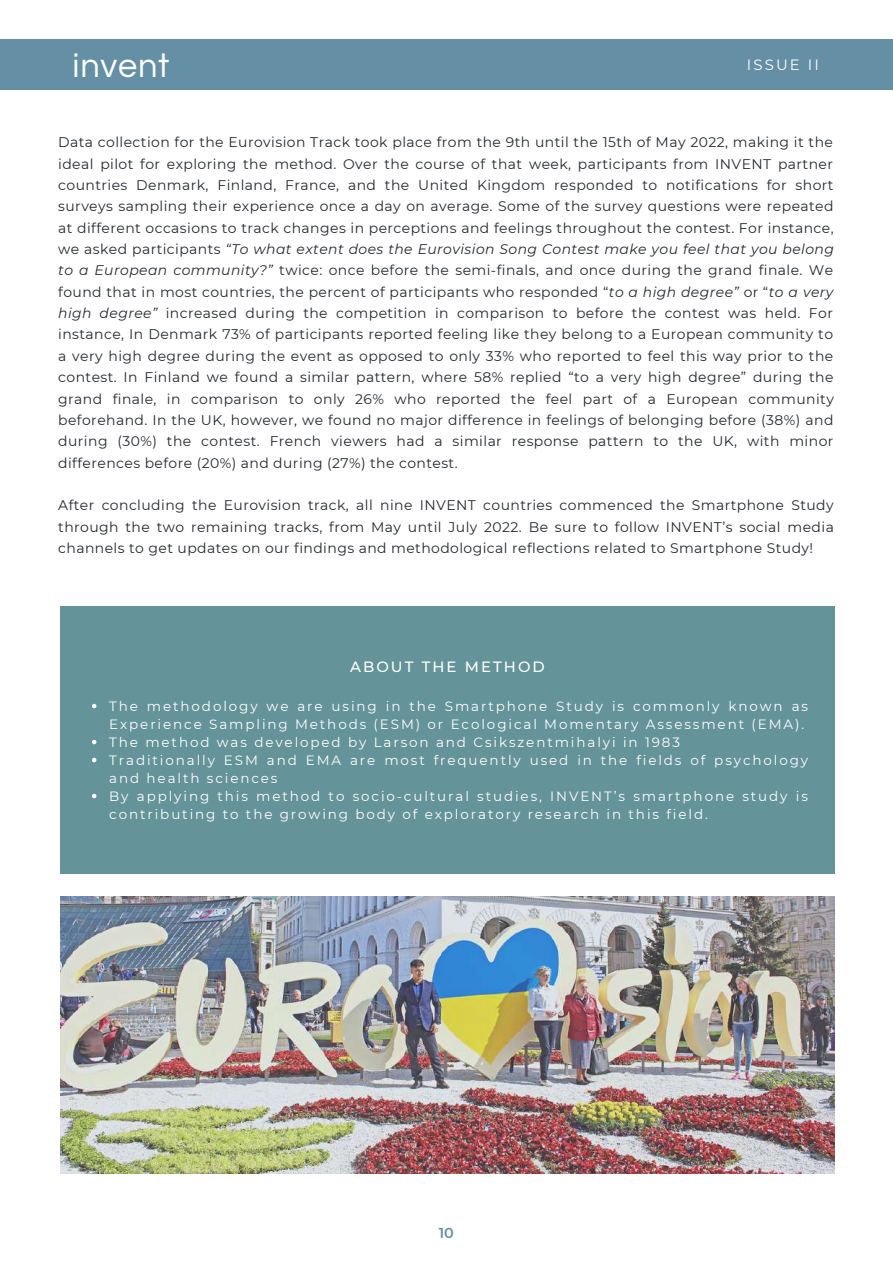
<style>
.page{position:relative;width:893px;height:1264px;background:#fff}
.page>*{position:absolute;margin:0;border:0;box-sizing:border-box;transform-origin:0 0}
.t1{font:34.35px "Questrial";letter-spacing:.02em;color:#fff}
.t2{font:14.85px "Montserrat";letter-spacing:.14em;color:#fff}
.t3{font:500 14.85px "Montserrat";letter-spacing:.14em;color:#fff}
.t4{font:600 14.4px "Montserrat";color:#658fa4}
.t5{font:13.95px/21.3px "Montserrat";letter-spacing:.03em;color:#242830;text-align:justify}
.t6{font:13.5px/18px "Montserrat";letter-spacing:.14em;color:#fff}
.s1{font-style:italic}
</style>
<div class="page">
<div style="left:0;top:39px;width:892px;height:51px;background:#658fa4"></div>
<img style="left:60px;top:896px;width:774px;height:277px">
<div style="left:60px;top:606px;width:774px;height:267px;background:#649399"></div>
<svg style="left:92px;top:703px;width:4px;height:5px"></svg>
<svg style="left:92px;top:739px;width:4px;height:5px"></svg>
<svg style="left:92px;top:757px;width:4px;height:5px"></svg>
<svg style="left:92px;top:793px;width:4px;height:5px"></svg>
<h1 class="t1" style="left:73px;top:49px;width:98px">invent</h1>
<p class="t2" style="left:747px;top:56px;width:73px">ISSUE II</p>
<p class="t2" style="left:58px;top:56px;width:125px">AUGUST 2022</p>
<p class="t2" style="left:731px;top:56px;width:73px">ISSUE II</p>
<p class="t5" style="left:58px;top:131px;width:777px">Data collection for the Eurovision Track took place from the 9th until the 15th of May 2022, making it the ideal pilot for exploring the method. Over the course of that week, participants from INVENT partner countries Denmark, Finland, France, and the United Kingdom responded to notifications for short surveys sampling their experience once a day on average. Some of the survey questions were repeated at different occasions to track changes in perceptions and feelings throughout the contest. For instance, we asked participants <span class="s1">“To what extent does the Eurovision Song Contest make you feel that you belong to a European community?”</span> twice: once before the semi-finals, and once during the grand finale. We found that in most countries, the percent of participants who responded “<span class="s1">to a high degree”</span> or “<span class="s1">to a very high degree”</span> increased during the competition in comparison to before the contest was held. For instance, In Denmark 73% of participants reported feeling like they belong to a European community to a very high degree during the event as opposed to only 33% who reported to feel this way prior to the contest. In Finland we found a similar pattern, where 58% replied “to a very high degree” during the grand finale, in comparison to only 26% who reported the feel part of a European community beforehand. In the UK, however, we found no major difference in feelings of belonging before (38%) and during (30%) the contest. French viewers had a similar response pattern to the UK, with minor differences before (20%) and during (27%) the contest.</p>
<p class="t5" style="left:58px;top:495px;width:777px">After concluding the Eurovision track, all nine INVENT countries commenced the Smartphone Study through the two remaining tracks, from May until July 2022. Be sure to follow INVENT’s social media channels to get updates on our findings and methodological reflections related to Smartphone Study!</p>
<p class="t3" style="left:350px;top:658px;width:196px">ABOUT THE METHOD</p>
<p class="t6" style="left:109px;top:696px;width:700px">The methodology we are using in the Smartphone Study is commonly known as Experience Sampling Methods (ESM) or Ecological Momentary Assessment (EMA).<br>The method was developed by Larson and Csikszentmihalyi in 1983<br>Traditionally ESM and EMA are most frequently used in the fields of psychology and health sciences<br>By applying this method to socio-cultural studies, INVENT’s smartphone study is contributing to the growing body of exploratory research in this field.</p>
<p class="t4" style="left:438px;top:1224px;width:17px">10</p>
</div>
